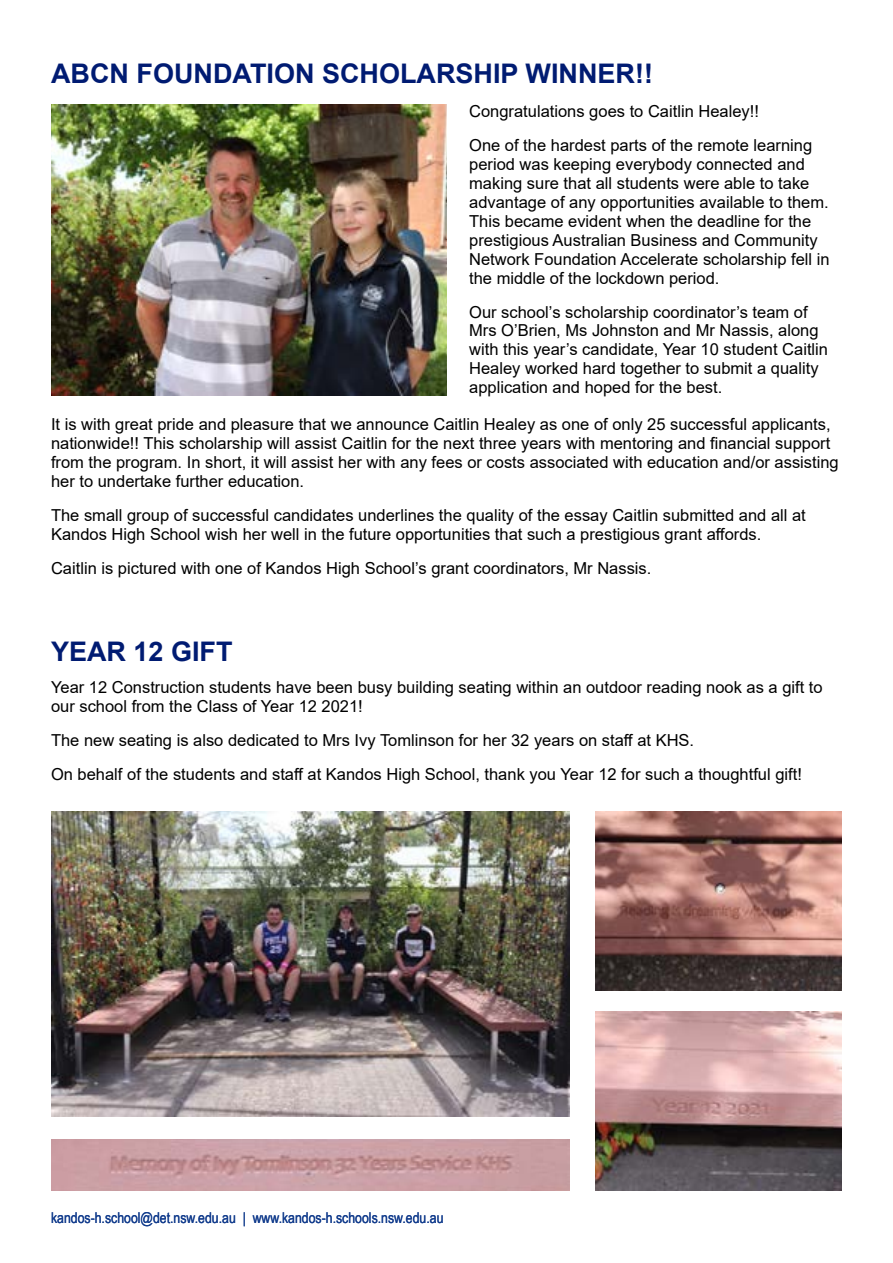
<style>
.page{position:relative;width:893px;height:1263px;background:#fff}
.page>*{position:absolute;margin:0;border:0;box-sizing:border-box;transform-origin:0 0}
.t1{font:700 27px "Arial";color:#001b72}
.t2{font:16.5px/19px "Arial";color:#000}
.t3{font:15px "Arial Narrow";color:#133d8d}
</style>
<div class="page">
<img style="left:51px;top:105px;width:395px;height:290px">
<img style="left:51px;top:811px;width:519px;height:305px">
<img style="left:595px;top:811px;width:247px;height:179px">
<img style="left:51px;top:1139px;width:519px;height:52px">
<img style="left:595px;top:1012px;width:247px;height:179px">
<h1 class="t1" style="left:51px;top:55px;width:603px">ABCN FOUNDATION SCHOLARSHIP WINNER!!</h1>
<p class="t2" style="left:469px;top:94px;width:345px;line-height:33.9px">Congratulations goes to Caitlin Healey!!<br>One of the hardest parts of the remote learning</p>
<p class="t2" style="left:469px;top:154px;width:362px">period was keeping everybody connected and making sure that all students were able to take advantage of any opportunities available to them.<br>This became evident when the deadline for the prestigious Australian Business and Community Network Foundation Accelerate scholarship fell in the middle of the lockdown period.</p>
<p class="t2" style="left:469px;top:302px;width:360px">Our school’s scholarship coordinator’s team of Mrs O’Brien, Ms Johnston and Mr Nassis, along with this year’s candidate, Year 10 student Caitlin Healey worked hard together to submit a quality application and hoped for the best.</p>
<p class="t2" style="left:51px;top:414px;width:789px">It is with great pride and pleasure that we announce Caitlin Healey as one of only 25 successful applicants, nationwide!! This scholarship will assist Caitlin for the next three years with mentoring and financial support from the program. In short, it will assist her with any fees or costs associated with education and/or assisting her to undertake further education.</p>
<p class="t2" style="left:51px;top:505px;width:756px">The small group of successful candidates underlines the quality of the essay Caitlin submitted and all at<br>Kandos High School wish her well in the future opportunities that such a prestigious grant affords.</p>
<p class="t2" style="left:51px;top:558px;width:602px">Caitlin is pictured with one of Kandos High School’s grant coordinators, Mr Nassis.</p>
<h1 class="t1" style="left:51px;top:632px;width:183px">YEAR 12 GIFT</h1>
<p class="t2" style="left:51px;top:678px;width:773px">Year 12 Construction students have been busy building seating within an outdoor reading nook as a gift to our school from the Class of Year 12 2021!</p>
<p class="t2" style="left:51px;top:723px;width:752px;line-height:33.9px">The new seating is also dedicated to Mrs Ivy Tomlinson for her 32 years on staff at KHS.<br>On behalf of the students and staff at Kandos High School, thank you Year 12 for such a thoughtful gift!</p>
<p class="t3" style="left:51px;top:1206px;width:394px">kandos-h.school@det.nsw.edu.au | www.kandos-h.schools.nsw.edu.au</p>
</div>
